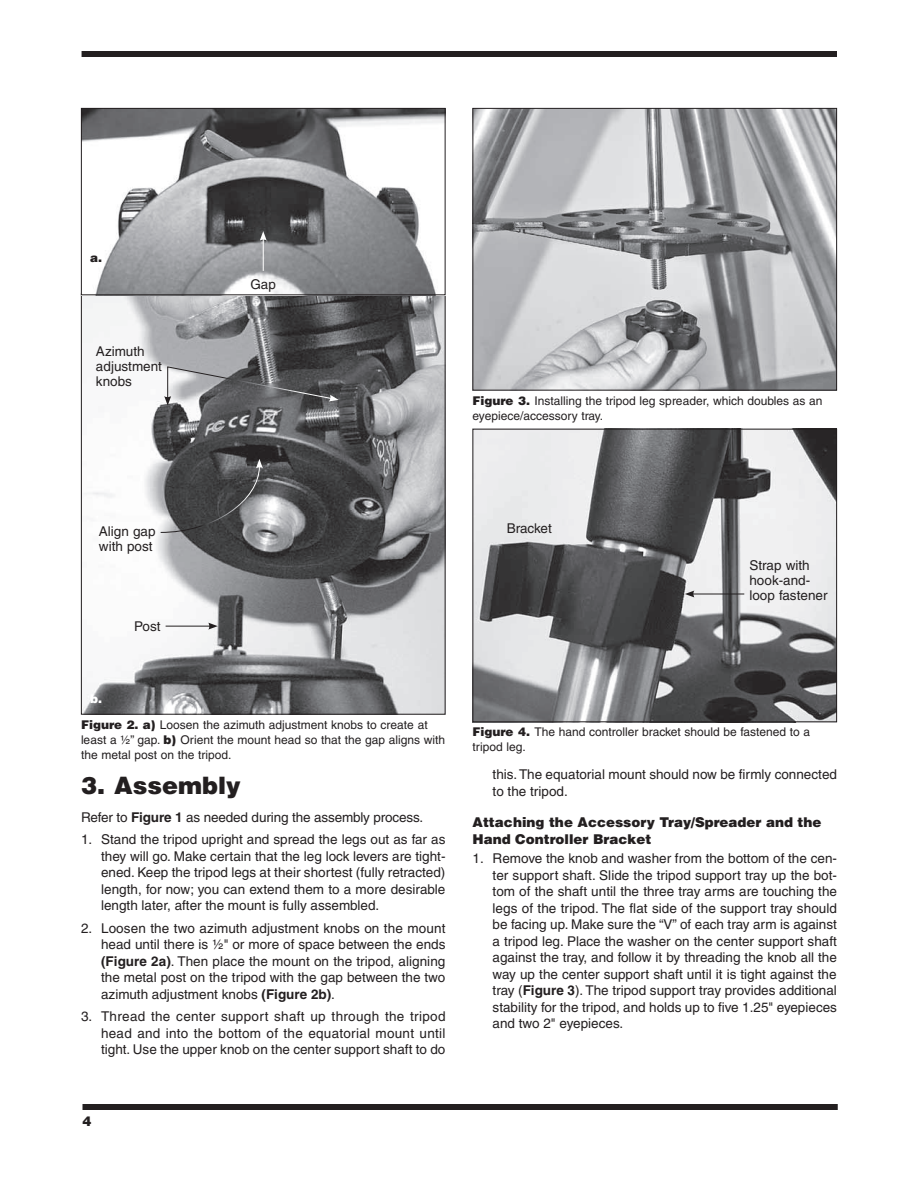
<style>
.page{position:relative;width:918px;height:1188px;background:#fff}
.page>*{position:absolute;margin:0;border:0;box-sizing:border-box;transform-origin:0 0}
.t1{font:900 24px "Helvetica";color:#231f20}
.t2{font:13.5px/16.5px "Helvetica";color:#231f20;text-align:justify}
.t3{font:900 13.5px/16.5px "Helvetica";color:#231f20}
.t4{font:12px/15px "Helvetica";color:#231f20}
.t5{font:900 12px "Helvetica";color:#231f20}
.t6{font:900 12px "Helvetica";color:#fff}
.s1{font-weight:900}
.s2{font-weight:700}
</style>
<div class="page">
<div style="left:82px;top:1104px;width:756px;height:6px;background:#231f20"></div>
<div style="left:82px;top:51px;width:755px;height:6px;background:#231f20"></div>
<img style="left:474px;top:431px;width:361px;height:289px">
<div style="left:472px;top:429px;width:365px;height:293px;border:1px solid #231f20"></div>
<img style="left:474px;top:110px;width:361px;height:279px">
<div style="left:472px;top:108px;width:365px;height:283px;border:1px solid #231f20"></div>
<img style="left:83px;top:295px;width:361px;height:418px">
<img style="left:83px;top:110px;width:361px;height:183px">
<div style="left:81px;top:108px;width:365px;height:187px;border:1px solid #231f20"></div>
<hr style="left:263px;top:238px;width:1px;height:33px;background:#fff">
<svg style="left:260px;top:231px;width:7px;height:10px"></svg>
<svg style="left:164px;top:366px;width:175px;height:40px;background:#78787a"></svg>
<svg style="left:160px;top:459px;width:103px;height:74px;background:#5a5b5c"></svg>
<hr style="left:166px;top:626px;width:45px;height:1px;background:#231f20">
<svg style="left:208px;top:623px;width:10px;height:7px"></svg>
<hr style="left:692px;top:594px;width:52px;height:1px;background:#231f20">
<svg style="left:685px;top:591px;width:9px;height:6px"></svg>
<p class="t5" style="left:90px;top:250px;width:13px">a.</p>
<p class="t2" style="left:96px;top:344px;width:68px;line-height:15px;text-align:left">Azimuth adjustment knobs</p>
<p class="t2" style="left:250px;top:276px;width:27px">Gap</p>
<p class="t4" style="left:472px;top:393px;width:352px"><span class="s1">Figure 3.</span> Installing the tripod leg spreader, which doubles as an eyepiece/accessory tray.</p>
<p class="t2" style="left:99px;top:523px;width:58px;line-height:15px">Align gap with post</p>
<p class="t2" style="left:507px;top:520px;width:47px">Bracket</p>
<p class="t6" style="left:90px;top:690px;width:13px">b.</p>
<p class="t2" style="left:134px;top:618px;width:28px">Post</p>
<p class="t2" style="left:749px;top:558px;width:80px;line-height:15px;text-align:left">Strap with hook-and&shy;loop fastener</p>
<p class="t4" style="left:81px;top:717px;width:366px"><span class="s1">Figure 2. a)</span> Loosen the azimuth adjustment knobs to create at least a ½” gap. <span class="s1">b)</span> Orient the mount head so that the gap aligns with the metal post on the tripod.</p>
<p class="t4" style="left:472px;top:725px;width:339px"><span class="s1">Figure 4.</span> The hand controller bracket should be fastened to a tripod leg.</p>
<h1 class="t1" style="left:81px;top:770px;width:161px">3. Assembly</h1>
<p class="t2" style="left:81px;top:809px;width:344px">Refer to <span class="s2">Figure 1</span> as needed during the assembly process.</p>
<p class="t2" style="left:101px;top:831px;width:346px;text-indent:-20px">1. Stand the tripod upright and spread the legs out as far as they will go. Make certain that the leg lock levers are tight&shy;ened. Keep the tripod legs at their shortest (fully retracted) length, for now; you can extend them to a more desirable length later, after the mount is fully assembled.</p>
<p class="t2" style="left:101px;top:920px;width:346px;text-indent:-20px">2. Loosen the two azimuth adjustment knobs on the mount head until there is ½" or more of space between the ends <span class="s2">(Figure 2a)</span>. Then place the mount on the tripod, aligning the metal post on the tripod with the gap between the two azimuth adjustment knobs <span class="s2">(Figure 2b)</span>.</p>
<p class="t2" style="left:101px;top:1008px;width:346px;text-indent:-20px">3. Thread the center support shaft up through the tripod head and into the bottom of the equatorial mount until tight. Use the upper knob on the center support shaft to do</p>
<p class="t3" style="left:82px;top:1113px;width:11px">4</p>
<p class="t2" style="left:493px;top:766px;width:346px">this. The equatorial mount should now be firmly connected to the tripod.</p>
<p class="t3" style="left:472px;top:814px;width:351px">Attaching the Accessory Tray/Spreader and the<br>Hand Controller Bracket</p>
<p class="t2" style="left:493px;top:850px;width:346px;text-indent:-20px">1. Remove the knob and washer from the bottom of the cen&shy;ter support shaft. Slide the tripod support tray up the bot&shy;tom of the shaft until the three tray arms are touching the legs of the tripod. The flat side of the support tray should be facing up. Make sure the “V” of each tray arm is against a tripod leg. Place the washer on the center support shaft against the tray, and follow it by threading the knob all the way up the center support shaft until it is tight against the tray (<span class="s2">Figure 3</span>). The tripod support tray provides additional stability for the tripod, and holds up to five 1.25" eyepieces and two 2" eyepieces.</p>
</div>
